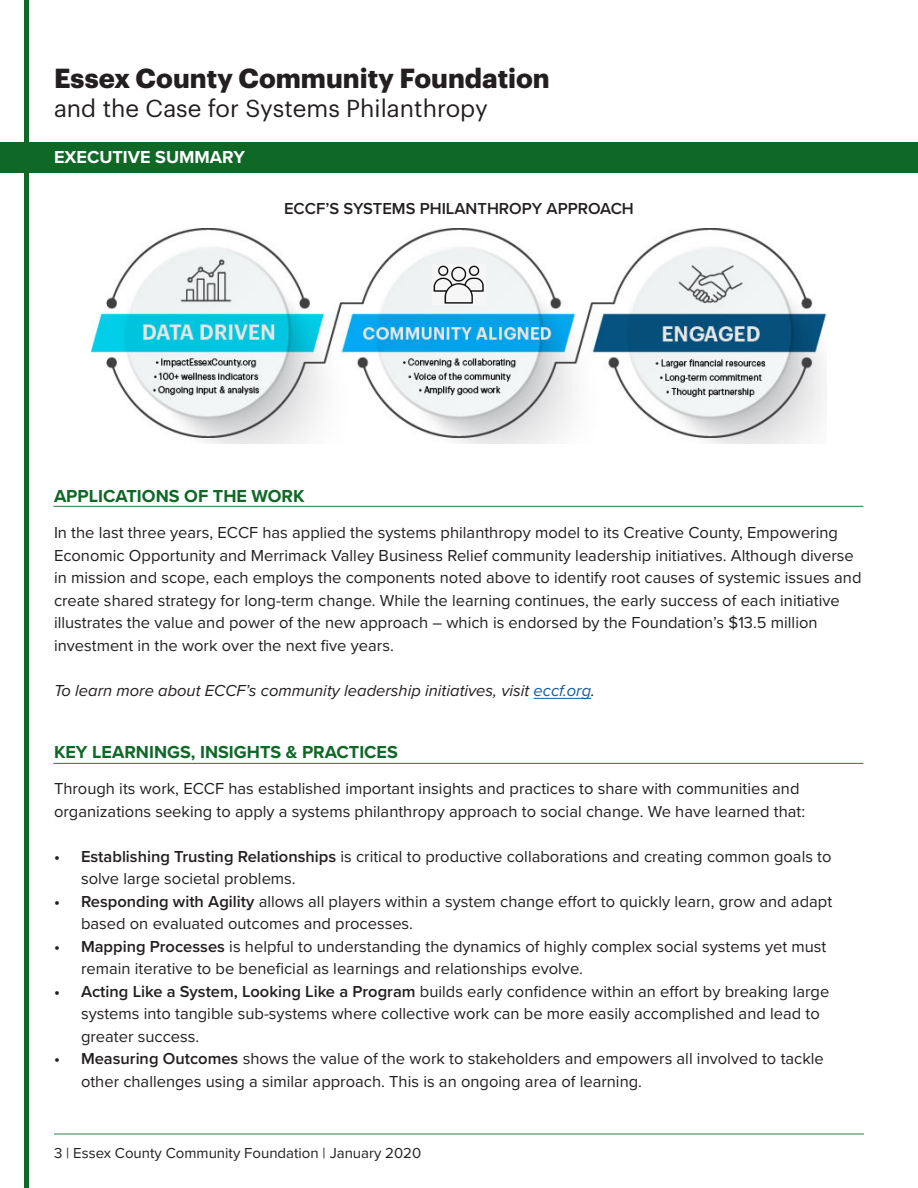
<style>
.page{position:relative;width:918px;height:1188px;background:#fff}
.page>*{position:absolute;margin:0;border:0;box-sizing:border-box;transform-origin:0 0}
.t1{font:700 27px "Graphik";color:#231f20}
.t2{font:24px "Graphik";color:#231f20}
.t3{font:700 18px "Proxima Nova";color:#106827}
.t4{font:700 18px "Proxima Nova";color:#fff}
.t5{font:16.5px/22.5px "Proxima Nova";color:#231f20}
.t6{font:italic 16.5px "Proxima Nova";color:#231f20}
.t7{font:600 16.5px "Proxima Nova";color:#231f20}
.t8{font:15px "Proxima Nova";color:#231f20}
.s1{color:#175d9e}
.s2{font-weight:600}
</style>
<div class="page">
<hr style="left:534px;top:698px;width:57px;height:1px;background:#175d9e">
<hr style="left:54px;top:1133px;width:810px;height:2px;background:#106827">
<hr style="left:53px;top:506px;width:810px;height:1px;background:#106827">
<hr style="left:53px;top:763px;width:810px;height:1px;background:#106827">
<div style="left:0;top:143px;width:918px;height:30px;background:#106827"></div>
<hr style="left:24px;top:0;width:4px;height:1188px;background:#106827">
<img style="left:91px;top:229px;width:736px;height:214px">
<img style="left:432px;top:264px;width:54px;height:40px">
<p class="t1" style="left:54px;top:57px;width:497px">Essex County Community Foundation</p>
<p class="t2" style="left:54px;top:90px;width:435px">and the Case for Systems Philanthropy</p>
<p class="t4" style="left:54px;top:144px;width:193px">EXECUTIVE SUMMARY</p>
<p class="t7" style="left:284px;top:196px;width:351px">ECCF’S SYSTEMS PHILANTHROPY APPROACH</p>
<p class="t3" style="left:54px;top:482px;width:252px">APPLICATIONS OF THE WORK</p>
<p class="t5" style="left:54px;top:521px;width:809px">In the last three years, ECCF has applied the systems philanthropy model to its Creative County, Empowering Economic Opportunity and Merrimack Valley Business Relief community leadership initiatives. Although diverse in mission and scope, each employs the components noted above to identify root causes of systemic issues and create shared strategy for long-term change. While the learning continues, the early success of each initiative illustrates the value and power of the new approach – which is endorsed by the Foundation’s $13.5 million investment in the work over the next five years.</p>
<p class="t6" style="left:54px;top:678px;width:543px">To learn more about ECCF’s community leadership initiatives, visit <span class="s1">eccf.org</span>.</p>
<p class="t3" style="left:54px;top:738px;width:345px">KEY LEARNINGS, INSIGHTS &amp; PRACTICES</p>
<p class="t5" style="left:54px;top:777px;width:753px">Through its work, ECCF has established important insights and practices to share with communities and organizations seeking to apply a systems philanthropy approach to social change. We have learned that:</p>
<p class="t5" style="left:81px;top:844px;width:752px;text-indent:-27px"><span class="s2">• Establishing Trusting Relationships</span> is critical to productive collaborations and creating common goals to solve large societal problems.</p>
<p class="t5" style="left:81px;top:889px;width:753px;text-indent:-27px"><span class="s2">• Responding with Agility</span> allows all players within a system change effort to quickly learn, grow and adapt based on evaluated outcomes and processes.</p>
<p class="t5" style="left:81px;top:934px;width:747px;text-indent:-27px"><span class="s2">• Mapping Processes</span> is helpful to understanding the dynamics of highly complex social systems yet must remain iterative to be beneficial as learnings and relationships evolve.</p>
<p class="t5" style="left:81px;top:979px;width:750px;text-indent:-27px"><span class="s2">• Acting Like a System, Looking Like a Program</span> builds early confidence within an effort by breaking large systems into tangible sub-systems where collective work can be more easily accomplished and lead to greater success.</p>
<p class="t5" style="left:81px;top:1047px;width:744px;text-indent:-27px"><span class="s2">• Measuring Outcomes</span> shows the value of the work to stakeholders and empowers all involved to tackle other challenges using a similar approach. This is an ongoing area of learning.</p>
<p class="t8" style="left:54px;top:1141px;width:369px">3 | Essex County Community Foundation | January 2020</p>
</div>
